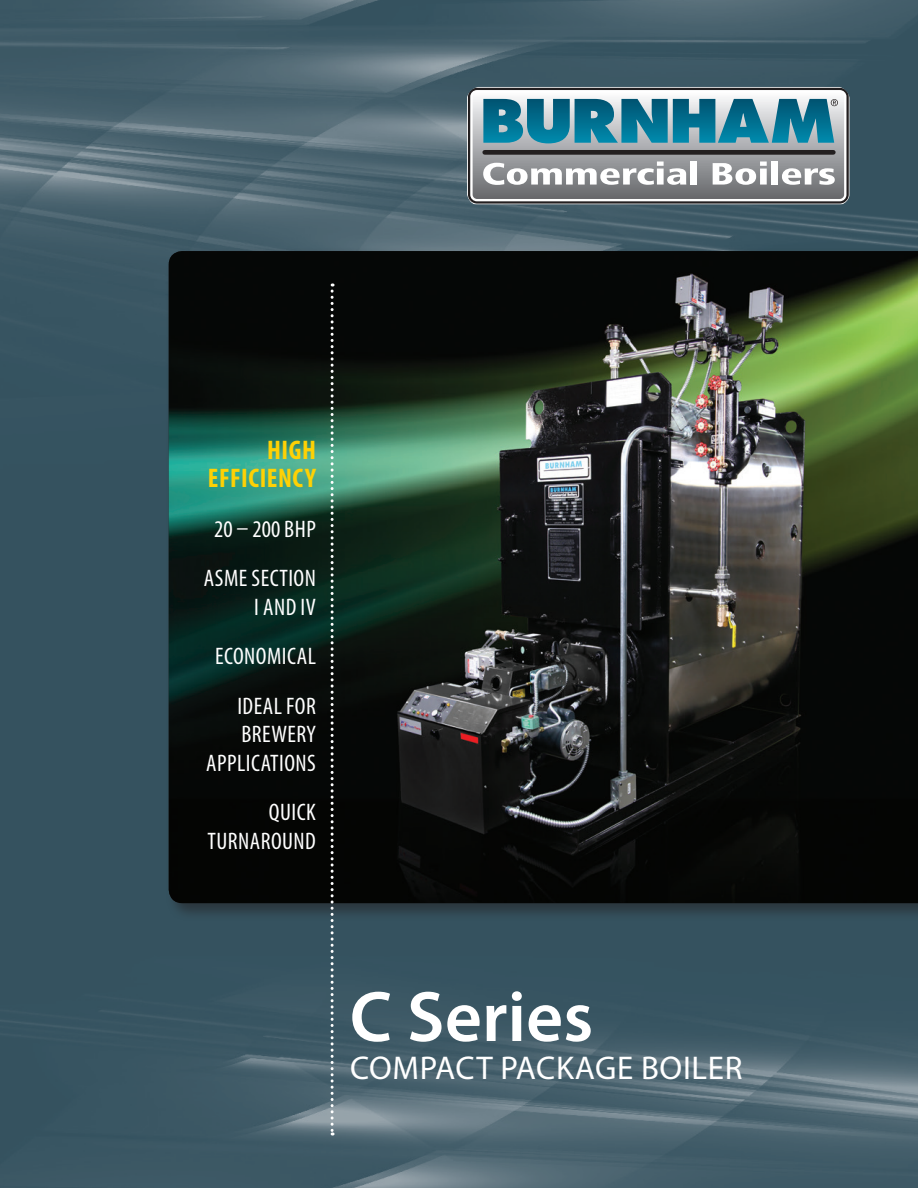
<style>
.page{position:relative;width:918px;height:1188px;background:#fff}
.page>*{position:absolute;margin:0;border:0;box-sizing:border-box;transform-origin:0 0}
.t1{font:600 72px "Myriad Pro";color:#fff}
.t2{font:33px "Myriad Pro";letter-spacing:.02em;color:#fff}
.t3{font:700 condensed 27px/28.5px "Myriad Pro";letter-spacing:.02em;color:#fed105;text-align:right}
.t4{font:condensed 24px/28.5px "Myriad Pro";letter-spacing:.02em;color:#fff;text-align:right}
</style>
<div class="page">
<img style="left:0;top:0;width:918px;height:1188px">
<div style="left:166px;top:248px;width:752px;height:673px;background:#231f20;opacity:.55"></div>
<img style="left:169px;top:251px;width:749px;height:652px">
<svg style="left:467px;top:87px;width:383px;height:117px;background:#767678"></svg>
<svg style="left:469px;top:89px;width:379px;height:114px"></svg>
<div style="left:485px;top:150px;width:348px;height:5px;background:#231f20"></div>
<svg style="left:331px;top:284px;width:3px;height:852px"></svg>
<p class="t3" style="left:208px;top:435px;width:110px">HIGH<br>EFFICIENCY</p>
<p class="t4" style="left:214px;top:514px;width:103px">20 – 200 BHP</p>
<p class="t4" style="left:204px;top:564px;width:114px">ASME SECTION<br>I AND IV</p>
<p class="t4" style="left:215px;top:642px;width:102px">ECONOMICAL</p>
<p class="t4" style="left:206px;top:691px;width:111px">IDEAL FOR<br>BREWERY<br>APPLICATIONS</p>
<p class="t4" style="left:207px;top:798px;width:110px">QUICK<br>TURNAROUND</p>
<p class="t1" style="left:350px;top:971px;width:245px">C Series</p>
<p class="t2" style="left:350px;top:1048px;width:394px">COMPACT PACKAGE BOILER</p>
</div>
